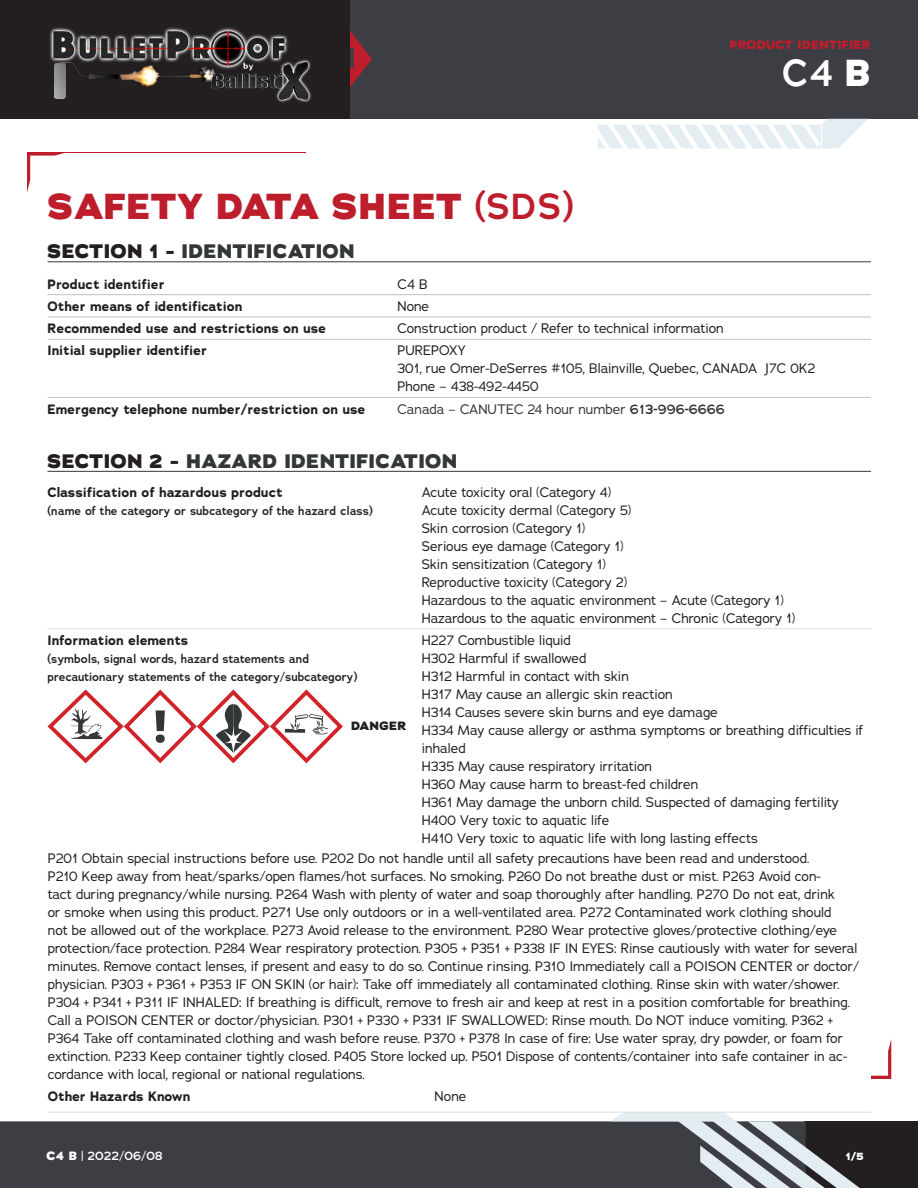
<style>
.page{position:relative;width:918px;height:1188px;background:#fff}
.page>*{position:absolute;margin:0;border:0;box-sizing:border-box;transform-origin:0 0}
.t1{font:600 37.5px "Adrianna";color:#fff}
.t2{font:800 36px "Adrianna";letter-spacing:.015em;color:#be1d2c}
.INTRO-Titre{font:800 19.5px "Adrianna";letter-spacing:.015em;color:#343737}
.Normal_texte{font:13.5px/18px "Adrianna";color:#231f20}
.Normal_texte-2{font:700 13.5px "Adrianna";color:#231f20}
.Normal_texte-3{font:13.5px "Adrianna";color:#343737}
.Normal_texte-4{font:600 12px/18px "Adrianna";color:#231f20}
.t3{font:800 12px "Adrianna";letter-spacing:.015em;color:#be1d2c}
.t4{font:600 12px "Adrianna";color:#fff}
.Normal_texte-5{font:800 12px "Adrianna";letter-spacing:.015em;color:#231f20}
.t5{font:800 10.5px "Adrianna";color:#fff}
.s1{font-weight:800}
.s2{font-weight:600}
.s3{color:#231f20}
</style>
<div class="page">
<div style="left:0;top:0;width:351px;height:119px;background:#231f20"></div>
<div style="left:351px;top:0;width:567px;height:119px;background:#3d3e44"></div>
<div style="left:805px;top:1121px;width:113px;height:67px;background:#231f20"></div>
<div style="left:0;top:1121px;width:611px;height:67px;background:#3d3e44"></div>
<svg style="left:871px;top:1040px;width:20px;height:39px"></svg>
<svg style="left:27px;top:153px;width:38px;height:39px"></svg>
<hr style="left:27px;top:152px;width:279px;height:1px;background:#be1d2c">
<hr style="left:442px;top:1079px;width:449px;height:1px;background:#be1d2c">
<svg style="left:598px;top:119px;width:270px;height:30px"></svg>
<svg style="left:350px;top:30px;width:22px;height:58px"></svg>
<img style="left:49px;top:27px;width:262px;height:76px">
<svg style="left:611px;top:1113px;width:249px;height:75px"></svg>
<hr style="left:48px;top:261px;width:823px;height:1px;background:#343737">
<svg style="left:48px;top:295px;width:823px;height:44px"></svg>
<hr style="left:48px;top:397px;width:344px;height:1px;background:#c3c0c1">
<hr style="left:392px;top:397px;width:479px;height:1px;background:#c3c0c1">
<hr style="left:48px;top:339px;width:344px;height:1px;background:#c3c0c1">
<hr style="left:392px;top:339px;width:479px;height:1px;background:#c3c0c1">
<hr style="left:48px;top:294px;width:344px;height:1px;background:#c3c0c1">
<hr style="left:392px;top:294px;width:479px;height:1px;background:#c3c0c1">
<hr style="left:48px;top:317px;width:344px;height:1px;background:#c3c0c1">
<hr style="left:392px;top:317px;width:479px;height:1px;background:#c3c0c1">
<hr style="left:48px;top:471px;width:823px;height:1px;background:#343737">
<svg style="left:48px;top:1079px;width:823px;height:33px"></svg>
<hr style="left:48px;top:1112px;width:381px;height:1px;background:#dfdede">
<hr style="left:429px;top:1112px;width:442px;height:1px;background:#dfdede">
<hr style="left:48px;top:628px;width:368px;height:1px;background:#dfdede">
<hr style="left:416px;top:628px;width:455px;height:1px;background:#dfdede">
<svg style="left:47px;top:689px;width:296px;height:75px"></svg>
<p class="t3" style="left:730px;top:37px;width:143px">PRODUCT IDENTIFIER</p>
<h1 class="t1" style="left:782px;top:49px;width:91px">C4 <span class="s1">B</span></h1>
<p class="t2" style="left:48px;top:183px;width:527px">SAFETY DATA SHEET <span class="s2">(SDS)</span></p>
<p class="INTRO-Titre" style="left:48px;top:239px;width:309px"><span class="s3">SECTION 1 -</span> IDENTIFICATION</p>
<p class="Normal_texte-2" style="left:48px;top:275px;width:119px">Product identifier</p>
<p class="Normal_texte" style="left:398px;top:275px;width:32px">C4 B</p>
<p class="Normal_texte-2" style="left:48px;top:297px;width:196px">Other means of identification</p>
<p class="Normal_texte" style="left:398px;top:297px;width:33px">None</p>
<p class="Normal_texte-2" style="left:48px;top:319px;width:280px">Recommended use and restrictions on use</p>
<p class="Normal_texte" style="left:398px;top:319px;width:328px">Construction product / Refer to technical information</p>
<p class="Normal_texte-2" style="left:48px;top:342px;width:161px">Initial supplier identifier</p>
<p class="Normal_texte" style="left:398px;top:341px;width:419px">PUREPOXY<br>301, rue Omer-DeSerres #105, Blainville, Quebec, CANADA J7C 0K2<br>Phone – 438-492-4450</p>
<p class="Normal_texte-2" style="left:48px;top:400px;width:319px">Emergency telephone number/restriction on use</p>
<p class="Normal_texte-3" style="left:398px;top:400px;width:329px">Canada – CANUTEC 24 hour number <span class="s2">613-996-6666</span></p>
<p class="INTRO-Titre" style="left:48px;top:448px;width:411px"><span class="s3">SECTION 2 -</span> HAZARD IDENTIFICATION</p>
<p class="Normal_texte-2" style="left:48px;top:483px;width:237px">Classification of hazardous product</p>
<p class="Normal_texte-4" style="left:48px;top:502px;width:327px">(name of the category or subcategory of the hazard class)</p>
<p class="Normal_texte-2" style="left:48px;top:631px;width:142px">Information elements</p>
<p class="Normal_texte-4" style="left:48px;top:650px;width:311px">(symbols, signal words, hazard statements and precautionary statements of the category/subcategory)</p>
<p class="Normal_texte-5" style="left:351px;top:719px;width:56px">DANGER</p>
<p class="Normal_texte" style="left:422px;top:483px;width:191px">Acute toxicity oral (Category 4)</p>
<p class="Normal_texte" style="left:422px;top:501px;width:211px">Acute toxicity dermal (Category 5)</p>
<p class="Normal_texte" style="left:422px;top:519px;width:165px">Skin corrosion (Category 1)</p>
<p class="Normal_texte" style="left:422px;top:537px;width:203px">Serious eye damage (Category 1)</p>
<p class="Normal_texte" style="left:422px;top:555px;width:186px">Skin sensitization (Category 1)</p>
<p class="Normal_texte" style="left:422px;top:573px;width:207px">Reproductive toxicity (Category 2)</p>
<p class="Normal_texte" style="left:422px;top:591px;width:363px">Hazardous to the aquatic environment – Acute (Category 1)</p>
<p class="Normal_texte" style="left:422px;top:609px;width:375px">Hazardous to the aquatic environment – Chronic (Category 1)</p>
<p class="Normal_texte" style="left:422px;top:631px;width:151px">H227 Combustible liquid</p>
<p class="Normal_texte" style="left:422px;top:649px;width:166px">H302 Harmful if swallowed</p>
<p class="Normal_texte" style="left:422px;top:667px;width:209px">H312 Harmful in contact with skin</p>
<p class="Normal_texte" style="left:422px;top:685px;width:253px">H317 May cause an allergic skin reaction</p>
<p class="Normal_texte" style="left:422px;top:703px;width:297px">H314 Causes severe skin burns and eye damage</p>
<p class="Normal_texte" style="left:422px;top:721px;width:443px">H334 May cause allergy or asthma symptoms or breathing difficulties if inhaled</p>
<p class="Normal_texte" style="left:422px;top:757px;width:232px">H335 May cause respiratory irritation</p>
<p class="Normal_texte" style="left:422px;top:775px;width:278px">H360 May cause harm to breast-fed children</p>
<p class="Normal_texte" style="left:422px;top:793px;width:419px">H361 May damage the unborn child. Suspected of damaging fertility</p>
<p class="Normal_texte" style="left:422px;top:811px;width:189px">H400 Very toxic to aquatic life</p>
<p class="Normal_texte" style="left:422px;top:829px;width:338px">H410 Very toxic to aquatic life with long lasting effects</p>
<p class="Normal_texte" style="left:48px;top:849px;width:763px">P201 Obtain special instructions before use. P202 Do not handle until all safety precautions have been read and understood.</p>
<p class="Normal_texte" style="left:48px;top:867px;width:813px">P210 Keep away from heat/sparks/open flames/hot surfaces. No smoking. P260 Do not breathe dust or mist. P263 Avoid con-<br>tact during pregnancy/while nursing. P264 Wash with plenty of water and soap thoroughly after handling. P270 Do not eat, drink<br>or smoke when using this product. P271 Use only outdoors or in a well-ventilated area. P272 Contaminated work clothing should<br>not be allowed out of the workplace. P273 Avoid release to the environment. P280 Wear protective gloves/protective clothing/eye protection/face protection. P284 Wear respiratory protection. P305 + P351 + P338 IF IN EYES: Rinse cautiously with water for several minutes. Remove contact lenses, if present and easy to do so. Continue rinsing. P310 Immediately call a POISON CENTER or doctor/ physician. P303 + P361 + P353 IF ON SKIN (or hair): Take off immediately all contaminated clothing. Rinse skin with water/shower.</p>
<p class="Normal_texte" style="left:48px;top:993px;width:804px">P304 + P341 + P311 IF INHALED: If breathing is difficult, remove to fresh air and keep at rest in a position comfortable for breathing.<br>Call a POISON CENTER or doctor/physician. P301 + P330 + P331 IF SWALLOWED: Rinse mouth. Do NOT induce vomiting. P362 + P364 Take off contaminated clothing and wash before reuse. P370 + P378 In case of fire: Use water spray, dry powder, or foam for extinction. P233 Keep container tightly closed. P405 Store locked up. P501 Dispose of contents/container into safe container in ac&shy;cordance with local, regional or national regulations.</p>
<p class="Normal_texte-2" style="left:48px;top:1087px;width:144px">Other Hazards Known</p>
<p class="Normal_texte" style="left:435px;top:1087px;width:33px">None</p>
<p class="t4" style="left:47px;top:1148px;width:118px"><span class="s1">C4 B</span> | 2022/06/08</p>
<p class="t5" style="left:846px;top:1149px;width:20px">1/5</p>
</div>
